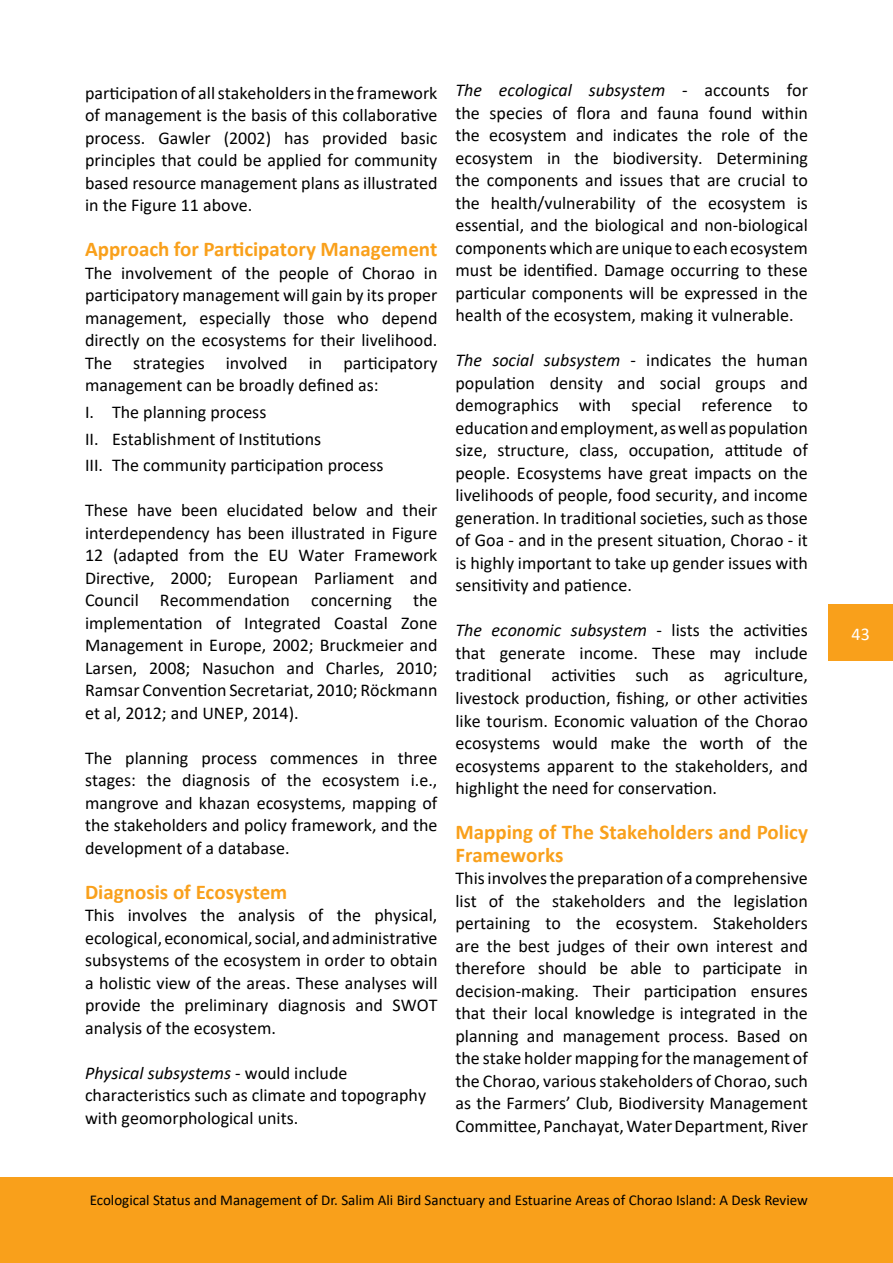
<style>
.page{position:relative;width:893px;height:1263px;background:#fff}
.page>*{position:absolute;margin:0;border:0;box-sizing:border-box;transform-origin:0 0}
.t1{font:700 21px/22.5px "Calibri";color:#f9a01b}
.t2{font:18px/22.5px "Calibri";color:#000;text-align:justify}
.t3{font:18px "Calibri";color:#fff}
.t4{font:15px "Calibri";color:#000}
.s1{font-style:italic}
</style>
<div class="page">
<div style="left:0;top:1177px;width:893px;height:86px;background:#f9a01b"></div>
<div style="left:828px;top:604px;width:65px;height:56px;background:#f9a01b"></div>
<p class="t2" style="left:85px;top:81px;width:354px">participation of all stakeholders in the framework of management is the basis of this collaborative process. Gawler (2002) has provided basic principles that could be applied for community based resource management plans as illustrated in the Figure 11 above.</p>
<p class="t1" style="left:85px;top:238px;width:354px">Approach for Participatory Management</p>
<p class="t2" style="left:85px;top:261px;width:354px">The involvement of the people of Chorao in participatory management will gain by its proper management, especially those who depend directly on the ecosystems for their livelihood.<br>The strategies involved in participatory management can be broadly defined as:</p>
<p class="t2" style="left:85px;top:398px;width:300px;line-height:26.7px;text-align:left">I. The planning process<br>II. Establishment of Institutions<br>III. The community participation process</p>
<p class="t2" style="left:85px;top:499px;width:354px">These have been elucidated below and their interdependency has been illustrated in Figure 12 (adapted from the EU Water Framework Directive, 2000; European Parliament and Council Recommendation concerning the implementation of Integrated Coastal Zone Management in Europe, 2002; Bruckmeier and Larsen, 2008; Nasuchon and Charles, 2010; Ramsar Convention Secretariat, 2010; Röckmann et al, 2012; and UNEP, 2014).</p>
<p class="t2" style="left:85px;top:746px;width:354px">The planning process commences in three stages: the diagnosis of the ecosystem i.e., mangrove and khazan ecosystems, mapping of the stakeholders and policy framework, and the development of a database.</p>
<p class="t1" style="left:85px;top:880px;width:204px">Diagnosis of Ecosystem</p>
<p class="t2" style="left:85px;top:904px;width:354px">This involves the analysis of the physical, ecological, economical, social, and administrative subsystems of the ecosystem in order to obtain a holistic view of the areas. These analyses will provide the preliminary diagnosis and SWOT analysis of the ecosystem.</p>
<p class="t2" style="left:85px;top:1061px;width:343px;text-align:left"><span class="s1">Physical subsystems</span> - would include characteristics such as climate and topography with geomorphological units.</p>
<p class="t2" style="left:455px;top:79px;width:354px"><span class="s1">The ecological subsystem</span> - accounts for the species of flora and fauna found within the ecosystem and indicates the role of the ecosystem in the biodiversity. Determining the components and issues that are crucial to the health/vulnerability of the ecosystem is essential, and the biological and non-biological components which are unique to each ecosystem must be identified. Damage occurring to these particular components will be expressed in the health of the ecosystem, making it vulnerable.</p>
<p class="t2" style="left:455px;top:349px;width:354px"><span class="s1">The social subsystem</span> - indicates the human population density and social groups and demographics with special reference to education and employment, as well as population size, structure, class, occupation, attitude of people. Ecosystems have great impacts on the livelihoods of people, food security, and income generation. In traditional societies, such as those of Goa - and in the present situation, Chorao - it is highly important to take up gender issues with sensitivity and patience.</p>
<p class="t2" style="left:455px;top:619px;width:354px"><span class="s1">The economic subsystem</span> - lists the activities that generate income. These may include traditional activities such as agriculture, livestock production, fishing, or other activities like tourism. Economic valuation of the Chorao ecosystems would make the worth of the ecosystems apparent to the stakeholders, and highlight the need for conservation.</p>
<p class="t1" style="left:455px;top:820px;width:354px">Mapping of The Stakeholders and Policy<br>Frameworks</p>
<p class="t2" style="left:455px;top:866px;width:354px">This involves the preparation of a comprehensive list of the stakeholders and the legislation pertaining to the ecosystem. Stakeholders are the best judges of their own interest and therefore should be able to participate in decision-making. Their participation ensures that their local knowledge is integrated in the planning and management process. Based on the stake holder mapping for the management of the Chorao, various stakeholders of Chorao, such as the Farmers’ Club, Biodiversity Management Committee, Panchayat, Water Department, River</p>
<p class="t4" style="left:90px;top:1190px;width:720px">Ecological Status and Management of Dr. Salim Ali Bird Sanctuary and Estuarine Areas of Chorao Island: A Desk Review</p>
<p class="t3" style="left:851px;top:621px;width:20px">43</p>
</div>
